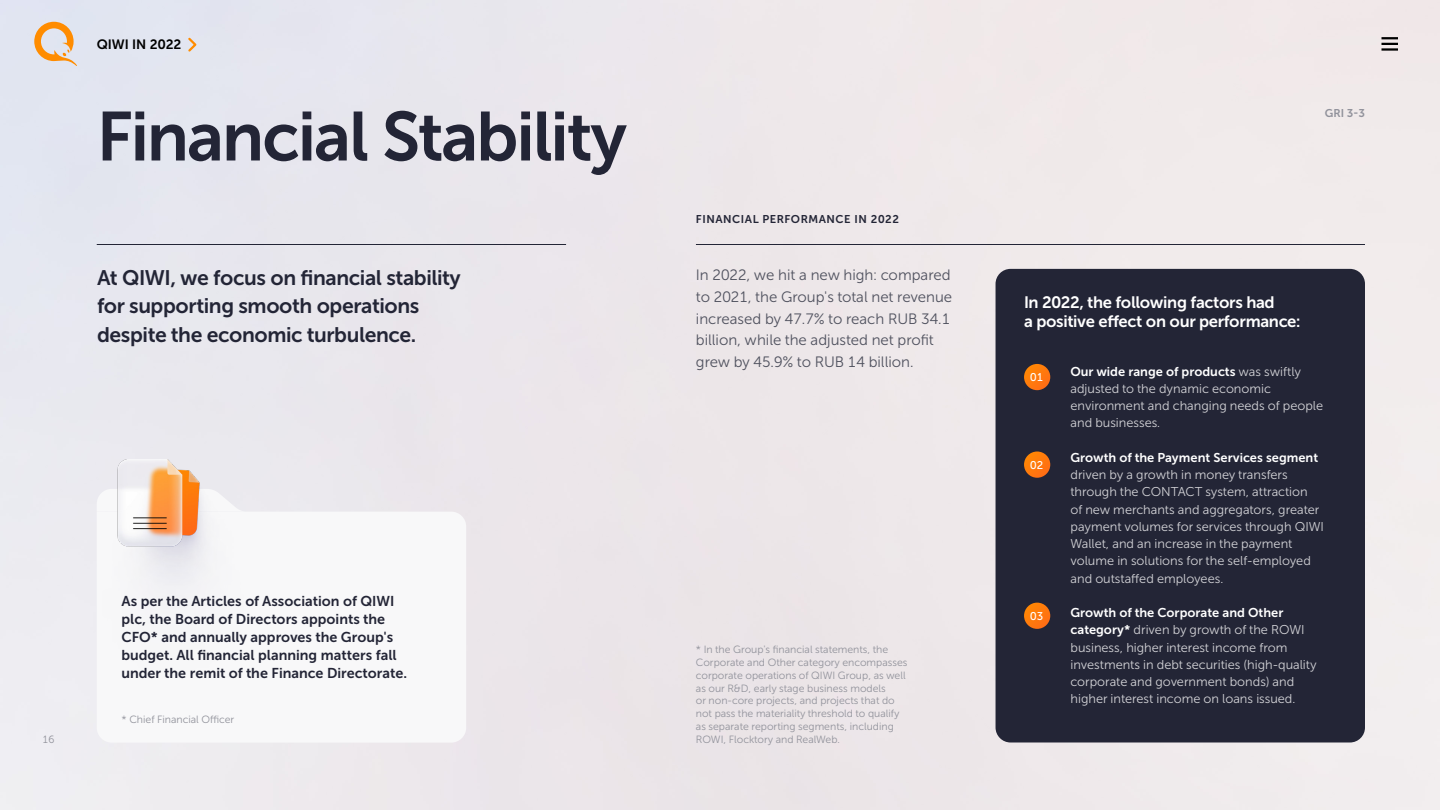
<style>
.page{position:relative;width:1440px;height:810px;background:#ece7eb}
.page>*{position:absolute;margin:0;border:0;box-sizing:border-box;transform-origin:0 0}
.t1{font:69px "Museo Sans Cyrl 700";letter-spacing:-.03em;color:#232536}
.t2{font:21px/28.5px "Museo Sans Cyrl 700";letter-spacing:-.02em;color:#232536}
.t3{font:16.5px/19.5px "Museo Sans Cyrl 700";letter-spacing:-.02em;color:#fff}
.t4{font:15px/21.8px "Museo Sans Cyrl 300";color:#4f515e}
.t5{font:14.25px/18px "Museo Sans Cyrl 700";color:#232536}
.t6{font:13.5px "Museo Sans Cyrl 700";color:#000}
.t7{font:12.75px/17.2px "Museo Sans Cyrl 300";color:#d3d3d7}
.t8{font:12.75px "Museo Sans Cyrl 700";color:#fff}
.t9{font:11.25px "Museo Sans Cyrl 700";letter-spacing:.05em;color:#232536}
.t10{font:11.25px "Museo Sans Cyrl 700";color:#91929b}
.t11{font:11.25px "Museo Sans Cyrl 500";color:#fff}
.t12{font:10.5px/12.8px "Museo Sans Cyrl 300";color:#91929b}
.s1{font-family:"Museo Sans Cyrl 300";color:#d3d3d7}
.s2{font-family:"Museo Sans Cyrl 700";color:#fff}
</style>
<div class="page">
<svg style="left:34px;top:22px;width:43px;height:44px;background:#ebc59d"></svg>
<svg style="left:1382px;top:37px;width:16px;height:8px"></svg>
<hr style="left:1382px;top:48px;width:16px;height:3px;background:#000">
<svg style="left:186px;top:36px;width:13px;height:18px"></svg>
<svg style="left:97px;top:512px;width:369px;height:231px"></svg>
<hr style="left:97px;top:244px;width:469px;height:1px;background:#232536">
<hr style="left:696px;top:244px;width:669px;height:1px;background:#232536">
<div style="left:996px;top:269px;width:369px;height:473px;background:#232536;border-radius:15px"></div>
<svg style="left:1024px;top:364px;width:26px;height:26px"></svg>
<div style="left:1024px;top:452px;width:26px;height:26px;background:#ff7a0c;border-radius:13px"></div>
<div style="left:1024px;top:603px;width:26px;height:26px;background:#ff7a0c;border-radius:13px"></div>
<img style="left:51px;top:459px;width:247px;height:276px">
<p class="t6" style="left:97px;top:37px;width:86px">QIWI IN 2022</p>
<h1 class="t1" style="left:97px;top:98px;width:533px">Financial Stability</h1>
<p class="t9" style="left:696px;top:213px;width:205px">FINANCIAL PERFORMANCE IN 2022</p>
<h2 class="t2" style="left:97px;top:263px;width:365px">At QIWI, we focus on financial stability for supporting smooth operations despite the economic turbulence.</h2>
<p class="t4" style="left:696px;top:264px;width:258px">In 2022, we hit a new high: compared to 2021, the Group's total net revenue increased by 47.7% to reach RUB 34.1 billion, while the adjusted net profit grew by 45.9% to RUB 14 billion.</p>
<p class="t12" style="left:42px;top:733px;width:13px">16</p>
<p class="t5" style="left:122px;top:592px;width:287px">As per the Articles of Association of QIWI plc, the Board of Directors appoints the CFO* and annually approves the Group's budget. All financial planning matters fall under the remit of the Finance Directorate.</p>
<p class="t12" style="left:122px;top:713px;width:114px">* Chief Financial Officer</p>
<p class="t12" style="left:696px;top:643px;width:213px">* In the Group's financial statements, the Corporate and Other category encompasses corporate operations of QIWI Group, as well as our R&amp;D, early stage business models<br>or non-core projects, and projects that do not pass the materiality threshold to qualify as separate reporting segments, including ROWI, Flocktory and RealWeb.</p>
<p class="t10" style="left:1325px;top:107px;width:42px">GRI 3-3</p>
<p class="t3" style="left:1024px;top:292px;width:278px">In 2022, the following factors had<br>a positive effect on our performance:</p>
<p class="t8" style="left:1071px;top:364px;width:232px">Our wide range of products <span class="s1">was swiftly</span></p>
<p class="t7" style="left:1071px;top:380px;width:254px">adjusted to the dynamic economic environment and changing needs of people and businesses.</p>
<p class="t8" style="left:1071px;top:450px;width:249px">Growth of the Payment Services segment</p>
<p class="t7" style="left:1071px;top:466px;width:255px">driven by a growth in money transfers through the CONTACT system, attraction<br>of new merchants and aggregators, greater payment volumes for services through QIWI Wallet, and an increase in the payment volume in solutions for the self-employed and outstaffed employees.</p>
<p class="t8" style="left:1071px;top:606px;width:214px">Growth of the Corporate and Other</p>
<p class="t7" style="left:1071px;top:621px;width:248px"><span class="s2">category*</span> driven by growth of the ROWI business, higher interest income from investments in debt securities (high-quality corporate and government bonds) and higher interest income on loans issued.</p>
<p class="t11" style="left:1030px;top:371px;width:14px">01</p>
<p class="t11" style="left:1030px;top:459px;width:14px">02</p>
<p class="t11" style="left:1030px;top:610px;width:14px">03</p>
</div>
